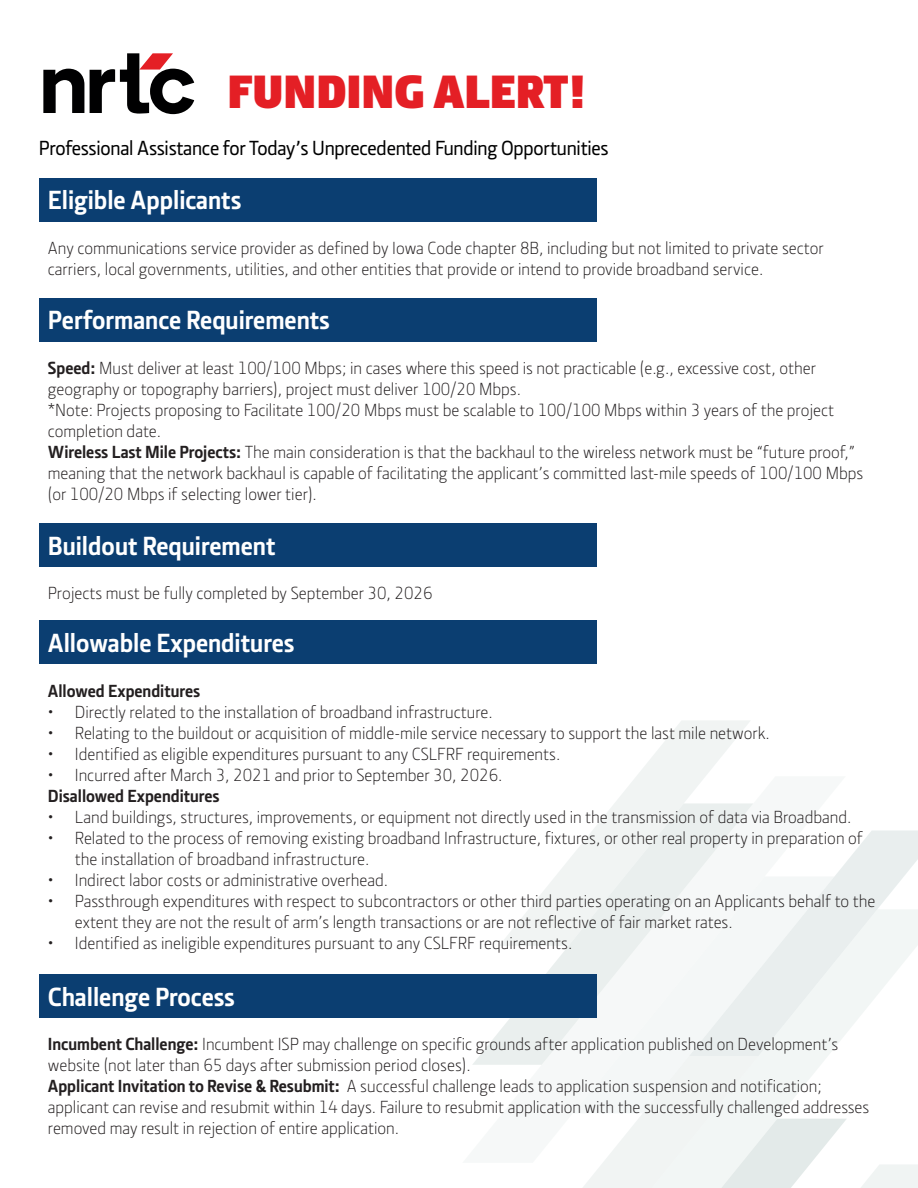
<style>
.page{position:relative;width:918px;height:1188px;background:#fff}
.page>*{position:absolute;margin:0;border:0;box-sizing:border-box;transform-origin:0 0}
.t1{font:900 48px "Section";color:#e41f25}
.t2{font:700 27px "Section";color:#fff}
.t3{font:500 21px "Section";letter-spacing:-.01em;color:#000001}
.t4{font:300 18px/21px "Section";color:#231f20}
.t5{font:700 18px "Section";color:#231f20}
.s1{font-weight:700}
</style>
<div class="page">
<svg style="left:615px;top:721px;width:135px;height:82px;fill:#f1f4f3"></svg>
<svg style="left:834px;top:830px;width:84px;height:79px;fill:#e9eeee"></svg>
<svg style="left:834px;top:909px;width:84px;height:139px;fill:#f2f6f5"></svg>
<svg style="left:472px;top:803px;width:281px;height:262px"></svg>
<svg style="left:505px;top:1056px;width:413px;height:132px"></svg>
<svg style="left:573px;top:876px;width:261px;height:237px;fill:#f4f7f7"></svg>
<div style="left:39px;top:178px;width:557px;height:43px;background:#0b3e71"></div>
<div style="left:39px;top:523px;width:557px;height:43px;background:#0b3e71"></div>
<div style="left:39px;top:974px;width:557px;height:43px;background:#0b3e71"></div>
<div style="left:39px;top:621px;width:557px;height:43px;background:#0b3e71"></div>
<div style="left:39px;top:298px;width:557px;height:43px;background:#0b3e71"></div>
<svg style="left:43px;top:69px;width:41px;height:44px"></svg>
<svg style="left:90px;top:53px;width:104px;height:61px"></svg>
<p class="t1" style="left:227px;top:60px;width:361px">FUNDING ALERT!</p>
<p class="t3" style="left:39px;top:135px;width:571px">Professional Assistance for Today’s Unprecedented Funding Opportunities</p>
<p class="t2" style="left:48px;top:184px;width:195px">Eligible Applicants</p>
<p class="t4" style="left:48px;top:238px;width:777px">Any communications service provider as defined by Iowa Code chapter 8B, including but not limited to private sector carriers, local governments, utilities, and other entities that provide or intend to provide broadband service.</p>
<p class="t2" style="left:48px;top:304px;width:284px">Performance Requirements</p>
<p class="t4" style="left:48px;top:358px;width:770px"><span class="s1">Speed:</span> Must deliver at least 100/100 Mbps; in cases where this speed is not practicable (e.g., excessive cost, other geography or topography barriers), project must deliver 100/20 Mbps.</p>
<p class="t4" style="left:48px;top:400px;width:788px">*Note: Projects proposing to Facilitate 100/20 Mbps must be scalable to 100/100 Mbps within 3 years of the project completion date.</p>
<p class="t4" style="left:48px;top:442px;width:817px"><span class="s1">Wireless Last Mile Projects:</span> The main consideration is that the backhaul to the wireless network must be “future proof,” meaning that the network backhaul is capable of facilitating the applicant’s committed last-mile speeds of 100/100 Mbps (or 100/20 Mbps if selecting lower tier).</p>
<p class="t2" style="left:48px;top:529px;width:229px">Buildout Requirement</p>
<p class="t4" style="left:48px;top:583px;width:386px">Projects must be fully completed by September 30, 2026</p>
<p class="t2" style="left:48px;top:627px;width:248px">Allowable Expenditures</p>
<p class="t5" style="left:48px;top:680px;width:154px">Allowed Expenditures</p>
<p class="t4" style="left:48px;top:701px;width:446px">• Directly related to the installation of broadband infrastructure.</p>
<p class="t4" style="left:48px;top:722px;width:723px">• Relating to the buildout or acquisition of middle-mile service necessary to support the last mile network.</p>
<p class="t4" style="left:48px;top:743px;width:514px">• Identified as eligible expenditures pursuant to any CSLFRF requirements.</p>
<p class="t4" style="left:48px;top:764px;width:456px">• Incurred after March 3, 2021 and prior to September 30, 2026.</p>
<p class="t5" style="left:48px;top:785px;width:173px">Disallowed Expenditures</p>
<p class="t4" style="left:48px;top:806px;width:805px">• Land buildings, structures, improvements, or equipment not directly used in the transmission of data via Broadband.</p>
<p class="t4" style="left:75px;top:827px;width:789px;text-indent:-27px">• Related to the process of removing existing broadband Infrastructure, fixtures, or other real property in preparation of the installation of broadband infrastructure.</p>
<p class="t4" style="left:48px;top:869px;width:342px">• Indirect labor costs or administrative overhead.</p>
<p class="t4" style="left:75px;top:890px;width:802px;text-indent:-27px">• Passthrough expenditures with respect to subcontractors or other third parties operating on an Applicants behalf to the extent they are not the result of arm’s length transactions or are not reflective of fair market rates.</p>
<p class="t4" style="left:48px;top:932px;width:526px">• Identified as ineligible expenditures pursuant to any CSLFRF requirements.</p>
<p class="t2" style="left:48px;top:980px;width:188px">Challenge Process</p>
<p class="t4" style="left:48px;top:1034px;width:792px"><span class="s1">Incumbent Challenge:</span> Incumbent ISP may challenge on specific grounds after application published on Development’s website (not later than 65 days after submission period closes).</p>
<p class="t4" style="left:48px;top:1076px;width:823px"><span class="s1">Applicant Invitation to Revise &amp; Resubmit:</span> A successful challenge leads to application suspension and notification; applicant can revise and resubmit within 14 days. Failure to resubmit application with the successfully challenged addresses removed may result in rejection of entire application.</p>
</div>
